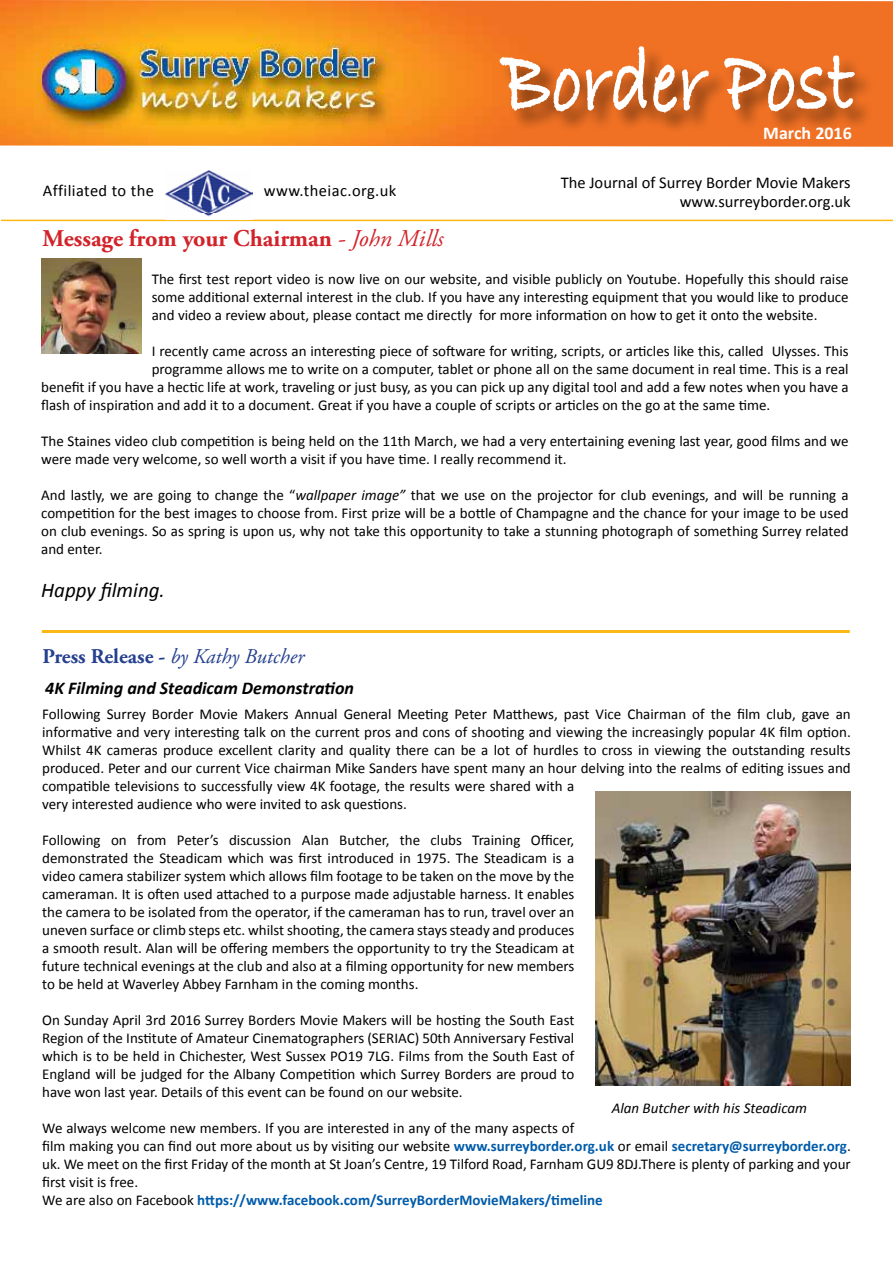
<style>
.page{position:relative;width:893px;height:1263px;background:#fff}
.page>*{position:absolute;margin:0;border:0;box-sizing:border-box;transform-origin:0 0}
.t1{font:700 24px "Adobe Garamond Pro";color:#d2232a}
.t2{font:italic 21px "Adobe Garamond Pro";color:#25408f}
.t3{font:italic 21px "Calibri";color:#000}
.t4{font:italic 700 18px "Calibri";color:#000}
.t5{font:700 18px "Calibri";color:#fff}
.t6{font:16.5px/19.8px "Calibri";color:#000;text-align:right}
.t7{font:16.5px "Calibri";letter-spacing:.025em;color:#000}
.t8{font:15px/18px "Calibri";color:#000;text-align:justify}
.t9{font:italic 15px "Calibri";color:#000}
.s1{font-weight:400;font-style:italic}
.s2{font-style:italic}
.s3{font-weight:700;font-style:normal}
.s4{font-weight:700;color:#005baa}
</style>
<div class="page">
<img style="left:0;top:0;width:893px;height:147px">
<hr style="left:1px;top:220px;width:892px;height:1px;background:#fdb913">
<img style="left:165px;top:171px;width:87px;height:46px">
<div style="left:499px;top:46px;width:377px;height:88px;background:#000;opacity:.5"></div>
<svg style="left:500px;top:46px;width:355px;height:67px"></svg>
<img style="left:41px;top:258px;width:100px;height:96px">
<hr style="left:42px;top:630px;width:808px;height:3px;background:#fdb913">
<img style="left:596px;top:792px;width:254px;height:294px">
<p class="t5" style="left:763px;top:121px;width:90px">March 2016</p>
<p class="t7" style="left:43px;top:180px;width:113px">Affiliated to the</p>
<p class="t7" style="left:264px;top:180px;width:134px">www.theiac.org.uk</p>
<p class="t6" style="left:561px;top:172px;width:292px">The Journal of Surrey Border Movie Makers www.surreyborder.org.uk</p>
<h1 class="t1" style="left:43px;top:225px;width:402px">Message from your Chairman <span class="s1">- John Mills</span></h1>
<p class="t8" style="left:152px;top:270px;width:698px">The first test report video is now live on our website, and visible publicly on Youtube. Hopefully this should raise some additional external interest in the club. If you have any interesting equipment that you would like to produce and video a review about, please contact me directly for more information on how to get it onto the website.</p>
<p class="t8" style="left:152px;top:342px;width:698px">I recently came across an interesting piece of software for writing, scripts, or articles like this, called Ulysses. This</p>
<p class="t8" style="left:152px;top:360px;width:698px">programme allows me to write on a computer, tablet or phone all on the same document in real time. This is a real</p>
<p class="t8" style="left:41px;top:378px;width:809px">benefit if you have a hectic life at work, traveling or just busy, as you can pick up any digital tool and add a few notes when you have a</p>
<p class="t8" style="left:41px;top:396px;width:731px">flash of inspiration and add it to a document. Great if you have a couple of scripts or articles on the go at the same time.</p>
<p class="t8" style="left:41px;top:432px;width:809px">The Staines video club competition is being held on the 11th March, we had a very entertaining evening last year, good films and we were made very welcome, so well worth a visit if you have time. I really recommend it.</p>
<p class="t8" style="left:41px;top:486px;width:809px">And lastly, we are going to change the “<span class="s2">wallpaper image”</span> that we use on the projector for club evenings, and will be running a competition for the best images to choose from. First prize will be a bottle of Champagne and the chance for your image to be used on club evenings. So as spring is upon us, why not take this opportunity to take a stunning photograph of something Surrey related and enter.</p>
<h2 class="t3" style="left:41px;top:576px;width:125px">Happy filming.</h2>
<h2 class="t2" style="left:43px;top:644px;width:263px"><span class="s3">Press Release -</span> by Kathy Butcher</h2>
<p class="t4" style="left:45px;top:676px;width:310px">4K Filming and Steadicam Demonstration</p>
<p class="t8" style="left:42px;top:705px;width:810px;text-align:left">Following Surrey Border Movie Makers Annual General Meeting Peter Matthews, past Vice Chairman of the film club, gave an informative and very interesting talk on the current pros and cons of shooting and viewing the increasingly popular 4K film option.<br>Whilst 4K cameras produce excellent clarity and quality there can be a lot of hurdles to cross in viewing the outstanding results produced. Peter and our current Vice chairman Mike Sanders have spent many an hour delving into the realms of editing issues and compatible televisions to successfully view 4K footage, the results were shared with a<br>very interested audience who were invited to ask questions.</p>
<p class="t8" style="left:42px;top:831px;width:534px">Following on from Peter’s discussion Alan Butcher, the clubs Training Officer, demonstrated the Steadicam which was first introduced in 1975. The Steadicam is a video camera stabilizer system which allows film footage to be taken on the move by the cameraman. It is often used attached to a purpose made adjustable harness. It enables the camera to be isolated from the operator, if the cameraman has to run, travel over an uneven surface or climb steps etc. whilst shooting, the camera stays steady and produces a smooth result. Alan will be offering members the opportunity to try the Steadicam at future technical evenings at the club and also at a filming opportunity for new members to be held at Waverley Abbey Farnham in the coming months.</p>
<p class="t8" style="left:42px;top:1011px;width:534px">On Sunday April 3rd 2016 Surrey Borders Movie Makers will be hosting the South East Region of the Institute of Amateur Cinematographers (SERIAC) 50th Anniversary Festival which is to be held in Chichester, West Sussex PO19 7LG. Films from the South East of England will be judged for the Albany Competition which Surrey Borders are proud to have won last year. Details of this event can be found on our website.</p>
<p class="t8" style="left:42px;top:1119px;width:810px;text-align:left">We always welcome new members. If you are interested in any of the many aspects of<br>film making you can find out more about us by visiting our website <span class="s4">www.surreyborder.org.uk</span> or email <span class="s4">secretary@surreyborder.org</span>. uk. We meet on the first Friday of the month at St Joan’s Centre, 19 Tilford Road, Farnham GU9 8DJ.There is plenty of parking and your first visit is free.<br>We are also on Facebook <span class="s4">https://www.facebook.com/SurreyBorderMovieMakers/timeline</span></p>
<p class="t9" style="left:612px;top:1098px;width:197px">Alan Butcher with his Steadicam</p>
</div>
